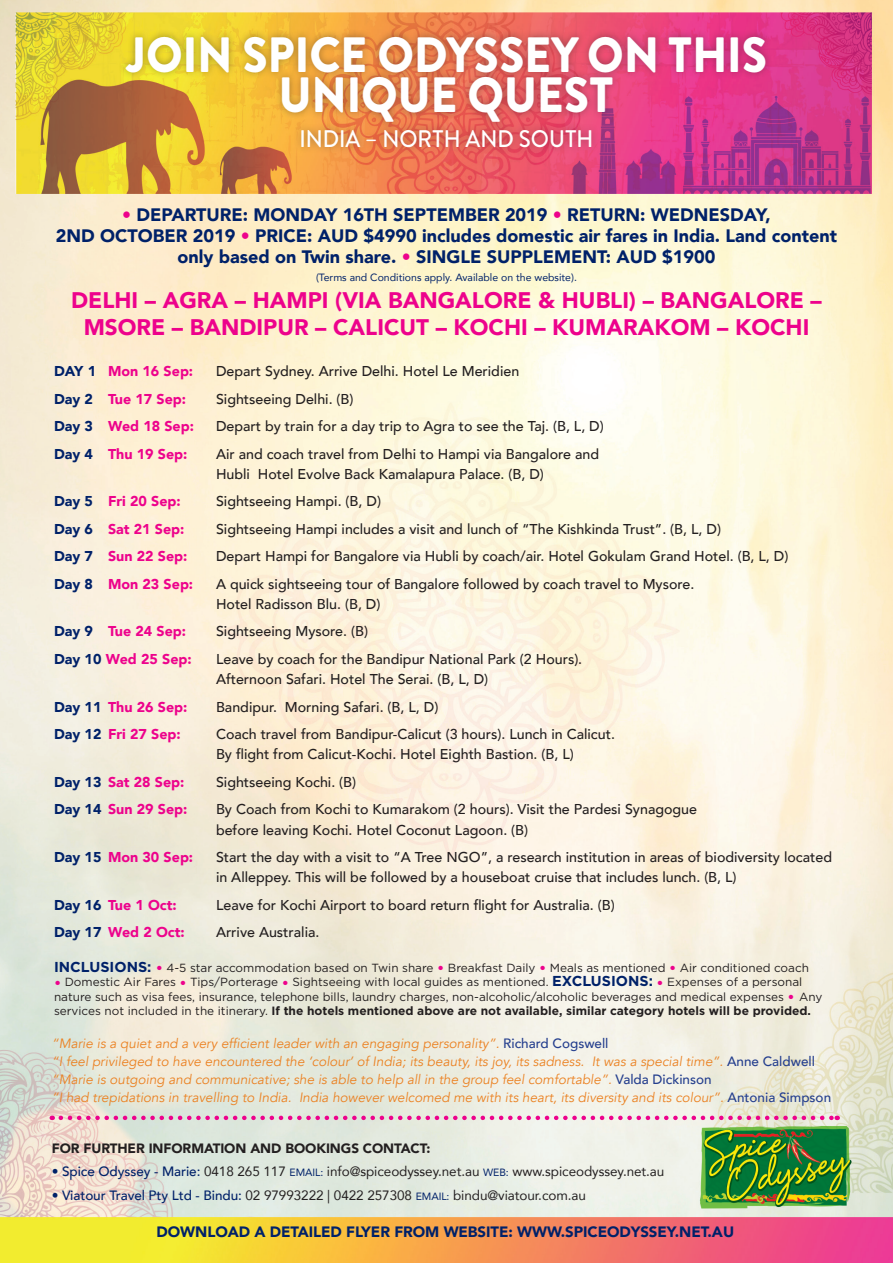
<style>
.page{position:relative;width:893px;height:1263px;background:#fff}
.page>*{position:absolute;margin:0;border:0;box-sizing:border-box;transform-origin:0 0}
.t1{font:900 49.5px/40.5px "Brandon Text";color:#fff;text-align:center;scale:.93 1}
.t2{font:500 24px "Brandon Text";color:#fff;scale:.93 1}
.t3{font:900 22.5px/27px "Avenir";color:#ed028c;text-align:center}
.t4{font:900 18px/21px "Avenir";color:#002169;text-align:center}
.t5{font:900 15px "Avenir";letter-spacing:-.005em;color:#002169}
.t6{font:500 14.25px/20.2px "Avenir";color:#231f20}
.t7{font:900 14.25px "Avenir";color:#ed028c}
.t8{font:italic 13.5px "Avenir";color:#eb8223}
.t9{font:13.5px "Avenir";letter-spacing:-.005em;color:#231f20}
.t10{font:900 13.5px "Avenir";letter-spacing:-.005em;color:#231f20}
.t11{font:700 12px "Gotham";color:#231f20}
.t12{font:11.85px/14.4px "Gotham";color:#231f20}
.t13{font:10.5px "Avenir";color:#002169}
.s1{color:#ed028c}
.s2{color:#002169}
.s3{font-weight:700;font-size:14.4px;color:#002169}
.s4{font-weight:700;font-size:14.4px;color:#ed028c}
.s5{font-weight:400;font-size:11.85px}
.s6{font-weight:500;font-style:normal;color:#253f8e}
.s7{font-weight:500;color:#002169}
.s8{font-size:10.5px;color:#002169}
</style>
<div class="page">
<img style="left:0;top:0;width:893px;height:1263px">
<div style="left:118px;top:29px;width:655px;height:126px;background:#231f20;opacity:.38"></div>
<svg style="left:61px;top:1115px;width:777px;height:5px;background:#e99bc2"></svg>
<p class="t1" style="left:125px;top:34px;width:692px">JOIN SPICE ODYSSEY ON THIS<br>UNIQUE QUEST</p>
<p class="t2" style="left:299px;top:122px;width:318px">INDIA – NORTH AND SOUTH</p>
<p class="t4" style="left:56px;top:204px;width:783px"><span class="s1">•</span> DEPARTURE: MONDAY 16TH SEPTEMBER 2019 <span class="s1">•</span> RETURN: WEDNESDAY,<br>2ND OCTOBER 2019 <span class="s1">•</span> PRICE: AUD $4990 includes domestic air fares in India. Land content only based on Twin share. <span class="s1">•</span> SINGLE SUPPLEMENT: AUD $1900</p>
<p class="t13" style="left:316px;top:269px;width:262px">(Terms and Conditions apply. Available on the website).</p>
<p class="t3" style="left:71px;top:286px;width:752px">DELHI – AGRA – HAMPI (VIA BANGALORE &amp; HUBLI) – BANGALORE –<br>MSORE – BANDIPUR – CALICUT – KOCHI – KUMARAKOM – KOCHI</p>
<p class="t7" style="left:54px;top:359px;width:141px"><span class="s2">DAY 1</span> Mon 16 Sep:</p>
<p class="t6" style="left:216px;top:360px;width:305px">Depart Sydney. Arrive Delhi. Hotel Le Meridien</p>
<p class="t7" style="left:54px;top:386px;width:134px"><span class="s2">Day 2</span> Tue 17 Sep:</p>
<p class="t6" style="left:216px;top:388px;width:139px">Sightseeing Delhi. (B)</p>
<p class="t7" style="left:54px;top:414px;width:142px"><span class="s2">Day 3</span> Wed 18 Sep:</p>
<p class="t6" style="left:216px;top:415px;width:389px">Depart by train for a day trip to Agra to see the Taj. (B, L, D)</p>
<p class="t7" style="left:54px;top:441px;width:135px"><span class="s2">Day 4</span> Thu 19 Sep:</p>
<p class="t6" style="left:216px;top:443px;width:385px">Air and coach travel from Delhi to Hampi via Bangalore and<br>Hubli Hotel Evolve Back Kamalapura Palace. (B, D)</p>
<p class="t7" style="left:54px;top:489px;width:128px"><span class="s2">Day 5</span> Fri 20 Sep:</p>
<p class="t6" style="left:216px;top:490px;width:166px">Sightseeing Hampi. (B, D)</p>
<p class="t7" style="left:54px;top:516px;width:132px"><span class="s2">Day 6</span> Sat 21 Sep:</p>
<p class="t6" style="left:216px;top:518px;width:506px">Sightseeing Hampi includes a visit and lunch of “The Kishkinda Trust”. (B, L, D)</p>
<p class="t7" style="left:54px;top:544px;width:135px"><span class="s2">Day 7</span> Sun 22 Sep:</p>
<p class="t6" style="left:216px;top:545px;width:574px">Depart Hampi for Bangalore via Hubli by coach/air. Hotel Gokulam Grand Hotel. (B, L, D)</p>
<p class="t7" style="left:54px;top:571px;width:141px"><span class="s2">Day 8</span> Mon 23 Sep:</p>
<p class="t6" style="left:216px;top:573px;width:480px">A quick sightseeing tour of Bangalore followed by coach travel to Mysore.<br>Hotel Radisson Blu. (B, D)</p>
<p class="t7" style="left:54px;top:619px;width:134px"><span class="s2">Day 9</span> Tue 24 Sep:</p>
<p class="t6" style="left:216px;top:620px;width:154px">Sightseeing Mysore. (B)</p>
<p class="t7" style="left:54px;top:647px;width:139px"><span class="s2">Day 10</span> Wed 25 Sep:</p>
<p class="t6" style="left:216px;top:648px;width:368px">Leave by coach for the Bandipur National Park (2 Hours).<br>Afternoon Safari. Hotel The Serai. (B, L, D)</p>
<p class="t7" style="left:54px;top:694px;width:135px"><span class="s2">Day 11</span> Thu 26 Sep:</p>
<p class="t6" style="left:216px;top:696px;width:224px">Bandipur. Morning Safari. (B, L, D)</p>
<p class="t7" style="left:54px;top:722px;width:128px"><span class="s2">Day 12</span> Fri 27 Sep:</p>
<p class="t6" style="left:216px;top:723px;width:400px">Coach travel from Bandipur-Calicut (3 hours). Lunch in Calicut.<br>By flight from Calicut-Kochi. Hotel Eighth Bastion. (B, L)</p>
<p class="t7" style="left:54px;top:770px;width:132px"><span class="s2">Day 13</span> Sat 28 Sep:</p>
<p class="t6" style="left:216px;top:771px;width:142px">Sightseeing Kochi. (B)</p>
<p class="t7" style="left:54px;top:797px;width:135px"><span class="s2">Day 14</span> Sun 29 Sep:</p>
<p class="t6" style="left:216px;top:798px;width:483px">By Coach from Kochi to Kumarakom (2 hours). Visit the Pardesi Synagogue before leaving Kochi. Hotel Coconut Lagoon. (B)</p>
<p class="t7" style="left:54px;top:845px;width:141px"><span class="s2">Day 15</span> Mon 30 Sep:</p>
<p class="t6" style="left:216px;top:846px;width:618px">Start the day with a visit to “A Tree NGO”, a research institution in areas of biodiversity located in Alleppey. This will be followed by a houseboat cruise that includes lunch. (B, L)</p>
<p class="t7" style="left:54px;top:893px;width:124px"><span class="s2">Day 16</span> Tue 1 Oct:</p>
<p class="t6" style="left:216px;top:894px;width:400px">Leave for Kochi Airport to board return flight for Australia. (B)</p>
<p class="t7" style="left:54px;top:920px;width:132px"><span class="s2">Day 17</span> Wed 2 Oct:</p>
<p class="t6" style="left:216px;top:921px;width:105px">Arrive Australia.</p>
<p class="t12" style="left:54px;top:960px;width:756px"><span class="s3">INCLUSIONS:</span> <span class="s4">•</span> 4-5 star accommodation based on Twin share <span class="s4">•</span> Breakfast Daily <span class="s4">•</span> Meals as mentioned <span class="s4">•</span> Air conditioned coach</p>
<p class="t12" style="left:54px;top:975px;width:770px"><span class="s4">•</span> Domestic Air Fares <span class="s4">•</span> Tips/Porterage <span class="s4">•</span> Sightseeing with local guides as mentioned. <span class="s3">EXCLUSIONS:</span> <span class="s4">•</span> Expenses of a personal nature such as visa fees, insurance, telephone bills, laundry charges, non-alcoholic/alcoholic beverages and medical expenses <span class="s4">•</span> Any</p>
<p class="t11" style="left:54px;top:1004px;width:759px"><span class="s5">services not included in the itinerary.</span> If the hotels mentioned above are not available, similar category hotels will be provided.</p>
<p class="t8" style="left:52px;top:1035px;width:558px">“Marie is a quiet and a very efficient leader with an engaging personality”. <span class="s6">Richard Cogswell</span></p>
<p class="t8" style="left:52px;top:1053px;width:765px">“I feel privileged to have encountered the ‘colour’ of India; its beauty, its joy, its sadness. It was a special time”. <span class="s6">Anne Caldwell</span></p>
<p class="t8" style="left:52px;top:1071px;width:661px">“Marie is outgoing and communicative; she is able to help all in the group feel comfortable”. <span class="s6">Valda Dickinson</span></p>
<p class="t8" style="left:52px;top:1089px;width:781px">“I had trepidations in travelling to India. India however welcomed me with its heart, its diversity and its colour”. <span class="s6">Antonia Simpson</span></p>
<p class="t10" style="left:52px;top:1137px;width:380px">FOR FURTHER INFORMATION AND BOOKINGS CONTACT:</p>
<p class="t9" style="left:52px;top:1161px;width:614px"><span class="s2">•</span> <span class="s7">Spice Odyssey - Marie:</span> 0418 265 117 <span class="s8">EMAIL:</span> info@spiceodyssey.net.au <span class="s8">WEB:</span> www.spiceodyssey.net.au</p>
<p class="t9" style="left:52px;top:1184px;width:536px"><span class="s7">• Viatour Travel Pty Ltd - Bindu:</span> 02 97993222 | 0422 257308 <span class="s8">EMAIL:</span> bindu@viatour.com.au</p>
<p class="t5" style="left:157px;top:1219px;width:579px">DOWNLOAD A DETAILED FLYER FROM WEBSITE: WWW.SPICEODYSSEY.NET.AU</p>
</div>
